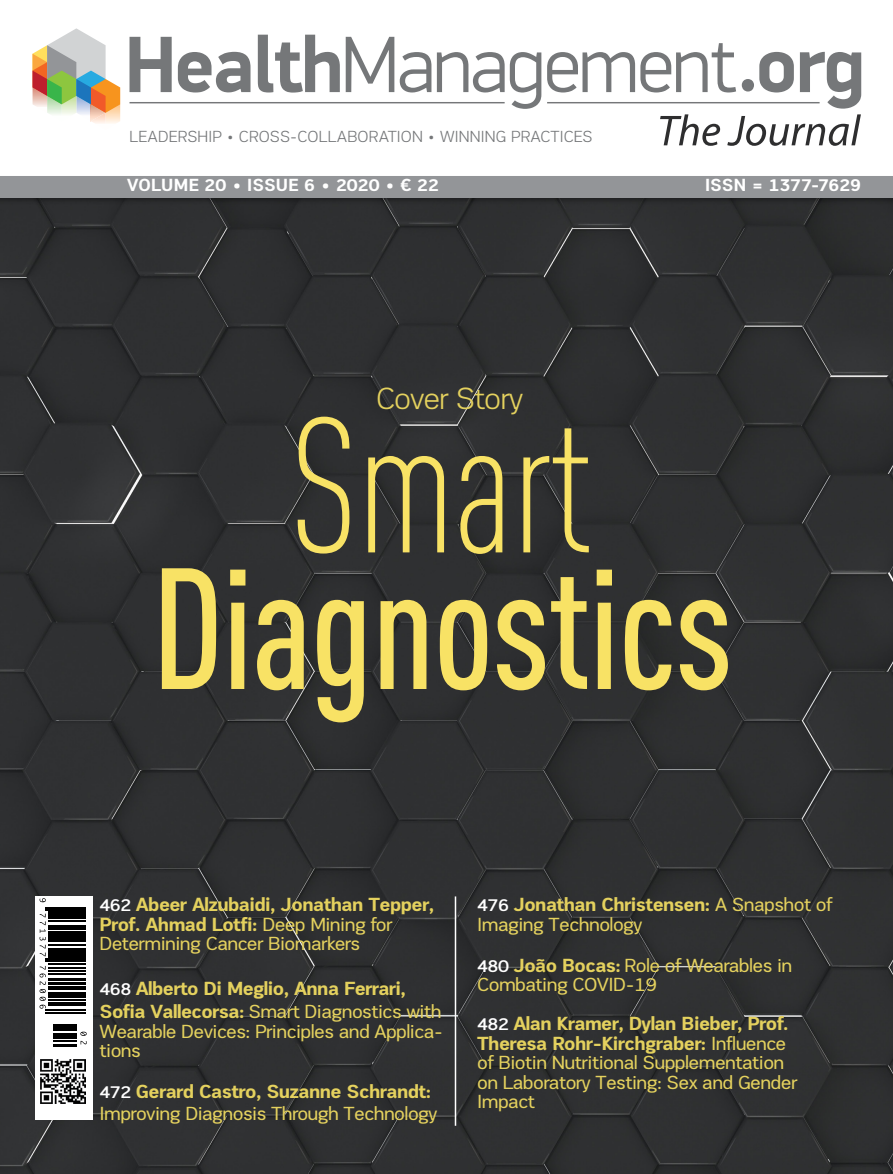
<style>
.page{position:relative;width:893px;height:1174px;background:#fff}
.page>*{position:absolute;margin:0;border:0;box-sizing:border-box;transform-origin:0 0}
.t1{font:300 189px "DIN Cond";letter-spacing:-.01em;color:#f8e265;scale:.95 1}
.t2{font:500 169.5px "DIN Cond";letter-spacing:-.01em;color:#f8e265;scale:.95 1}
.t3{font:300 31.5px "PRC Fidelity";letter-spacing:-.03em;color:#e4d15e}
.t4{font:19.5px/19.5px "PRC Fidelity";letter-spacing:-.03em;color:#e4d15e}
.t5{font:700 19.5px/19.5px "PRC Fidelity";letter-spacing:-.03em;color:#e4d15e}
.t6{font:700 18px "PRC Fidelity";color:#fff}
.t7{font:300 16.5px "PRC Fidelity";letter-spacing:.01em;color:#757779}
.s1{font-weight:500;font-size:18px;color:#fff}
.s2{font-weight:400}
.s3{font-weight:700}
</style>
<div class="page">
<div style="left:0;top:205px;width:893px;height:969px;background:#2f3032"></div>
<svg style="left:35px;top:896px;width:57px;height:224px"></svg>
<img style="left:41px;top:1059px;width:44px;height:44px">
<hr style="left:45px;top:907px;width:41px;height:1px;background:#000">
<hr style="left:45px;top:909px;width:41px;height:1px;background:#000">
<svg style="left:40px;top:898px;width:6px;height:4px"></svg>
<hr style="left:48px;top:912px;width:38px;height:1px;background:#000">
<hr style="left:48px;top:913px;width:38px;height:1px;background:#000">
<hr style="left:48px;top:914px;width:38px;height:1px;background:#000">
<hr style="left:48px;top:916px;width:38px;height:1px;background:#000">
<hr style="left:48px;top:917px;width:38px;height:1px;background:#000">
<hr style="left:48px;top:920px;width:38px;height:2px;background:#000">
<hr style="left:48px;top:925px;width:38px;height:1px;background:#000">
<hr style="left:48px;top:927px;width:38px;height:1px;background:#000">
<hr style="left:48px;top:928px;width:38px;height:1px;background:#000">
<hr style="left:48px;top:932px;width:38px;height:1px;background:#000">
<hr style="left:48px;top:933px;width:38px;height:1px;background:#000">
<hr style="left:48px;top:935px;width:38px;height:1px;background:#000">
<hr style="left:48px;top:936px;width:38px;height:1px;background:#000">
<hr style="left:48px;top:937px;width:38px;height:1px;background:#000">
<hr style="left:48px;top:938px;width:38px;height:1px;background:#000">
<hr style="left:48px;top:940px;width:38px;height:2px;background:#000">
<hr style="left:48px;top:944px;width:38px;height:1px;background:#000">
<hr style="left:48px;top:948px;width:38px;height:1px;background:#000">
<hr style="left:48px;top:950px;width:38px;height:2px;background:#000">
<hr style="left:48px;top:952px;width:38px;height:1px;background:#000">
<hr style="left:48px;top:953px;width:38px;height:1px;background:#000">
<hr style="left:48px;top:955px;width:38px;height:1px;background:#000">
<hr style="left:48px;top:956px;width:38px;height:1px;background:#000">
<svg style="left:40px;top:913px;width:6px;height:43px"></svg>
<hr style="left:45px;top:958px;width:41px;height:1px;background:#000">
<hr style="left:45px;top:960px;width:41px;height:2px;background:#000">
<hr style="left:48px;top:963px;width:38px;height:1px;background:#000">
<hr style="left:48px;top:967px;width:38px;height:1px;background:#000">
<hr style="left:48px;top:971px;width:38px;height:1px;background:#000">
<hr style="left:48px;top:973px;width:38px;height:1px;background:#000">
<hr style="left:48px;top:978px;width:38px;height:1px;background:#000">
<hr style="left:48px;top:979px;width:38px;height:2px;background:#000">
<hr style="left:48px;top:982px;width:38px;height:1px;background:#000">
<hr style="left:48px;top:983px;width:38px;height:1px;background:#000">
<hr style="left:48px;top:986px;width:38px;height:1px;background:#000">
<hr style="left:48px;top:987px;width:38px;height:1px;background:#000">
<hr style="left:48px;top:988px;width:38px;height:1px;background:#000">
<hr style="left:48px;top:992px;width:38px;height:1px;background:#000">
<hr style="left:48px;top:994px;width:38px;height:1px;background:#000">
<hr style="left:48px;top:995px;width:38px;height:1px;background:#000">
<hr style="left:48px;top:996px;width:38px;height:1px;background:#000">
<hr style="left:48px;top:999px;width:38px;height:2px;background:#000">
<hr style="left:48px;top:1002px;width:38px;height:1px;background:#000">
<hr style="left:48px;top:1004px;width:38px;height:1px;background:#000">
<svg style="left:40px;top:966px;width:6px;height:42px"></svg>
<hr style="left:45px;top:1009px;width:41px;height:2px;background:#000">
<hr style="left:45px;top:1012px;width:41px;height:1px;background:#000">
<svg style="left:53px;top:1024px;width:34px;height:22px"></svg>
<svg style="left:130px;top:37px;width:42px;height:55px"></svg>
<svg style="left:178px;top:52px;width:72px;height:40px"></svg>
<svg style="left:258px;top:35px;width:82px;height:58px"></svg>
<svg style="left:346px;top:37px;width:48px;height:55px"></svg>
<svg style="left:400px;top:52px;width:31px;height:40px"></svg>
<svg style="left:437px;top:52px;width:104px;height:57px"></svg>
<svg style="left:547px;top:43px;width:314px;height:103px"></svg>
<hr style="left:130px;top:102px;width:375px;height:1px;background:#757779">
<hr style="left:547px;top:102px;width:273px;height:1px;background:#757779">
<svg style="left:33px;top:28px;width:87px;height:96px"></svg>
<div style="left:0;top:174px;width:893px;height:31px;background:#000;opacity:.32"></div>
<div style="left:0;top:176px;width:893px;height:21px;background:#939598"></div>
<hr style="left:455px;top:896px;width:1px;height:229px;background:#fff">
<p class="t7" style="left:129px;top:128px;width:465px">LEADERSHIP • CROSS-COLLABORATION • WINNING PRACTICES</p>
<p class="t6" style="left:127px;top:174px;width:313px">VOLUME 20 • ISSUE 6 • 2020 • € 22</p>
<p class="t6" style="left:705px;top:174px;width:157px">ISSN = 1377-7629</p>
<h3 class="t3" style="left:376px;top:381px;width:149px">Cover Story</h3>
<h1 class="t1" style="left:290px;top:378px;width:320px">Smart</h1>
<h2 class="t2" style="left:152px;top:528px;width:613px">Diagnostics</h2>
<p class="t5" style="left:99px;top:894px;width:336px"><span class="s1">462</span> Abeer Alzubaidi, Jonathan Tepper,<br>Prof. Ahmad Lotfi: <span class="s2">Deep Mining for<br>Determining Cancer Biomarkers</span></p>
<p class="t5" style="left:99px;top:976px;width:344px;line-height:23.4px"><span class="s1">468</span> Alberto Di Meglio, Anna Ferrari,<br>Sofia Vallecorsa: <span class="s2">Smart Diagnostics with</span></p>
<p class="t4" style="left:99px;top:1021px;width:345px">Wearable Devices: Principles and Applica&shy;tions</p>
<p class="t4" style="left:99px;top:1081px;width:340px;line-height:21.6px"><span class="s1">472</span> <span class="s3">Gerard Castro, Suzanne Schrandt:<br></span>Improving Diagnosis Through Technology</p>
<p class="t4" style="left:477px;top:894px;width:357px"><span class="s1">476</span> <span class="s3">Jonathan Christensen:</span> A Snapshot of<br>Imaging Technology</p>
<p class="t4" style="left:477px;top:955px;width:317px"><span class="s1">480</span> <span class="s3">João Bocas:</span> Role of Wearables in<br>Combating COVID-19</p>
<p class="t4" style="left:477px;top:1014px;width:322px"><span class="s1">482</span> <span class="s3">Alan Kramer, Dylan Bieber, Prof.<br>Theresa Rohr-Kirchgraber:</span> Influence of Biotin Nutritional Supplementation on Laboratory Testing: Sex and Gender<br>Impact</p>
</div>
